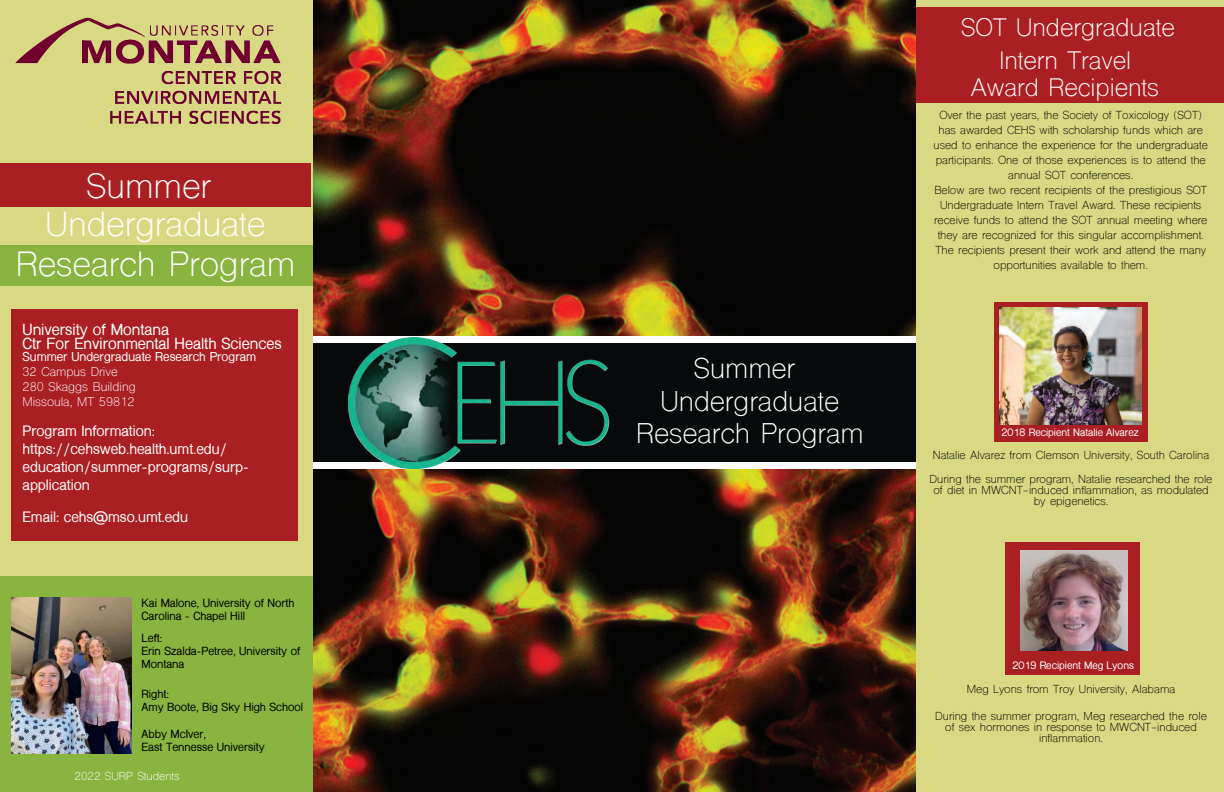
<style>
.page{position:relative;width:1224px;height:792px;background:#fff}
.page>*{position:absolute;margin:0;border:0;box-sizing:border-box;transform-origin:0 0}
.t1{font:33.3px/39.2px "Shree Dev 0714";color:#fff;text-align:center}
.t2{font:27px/32.5px "Shree Dev 0714";color:#fff;text-align:center}
.t3{font:24px/32.5px "Shree Dev 0714";color:#fff;text-align:center}
.t4{font:700 15px/14.8px "Shree Dev 0714";color:#fff}
.t5{font:700 14px/17.8px "Shree Dev 0714";color:#fff}
.t6{font:12px/14.9px "Shree Dev 0714";color:#fff}
.t7{font:700 12px "Shree Dev 0714";color:#fff}
.t8{font:11px/15px "Shree Dev 0714";color:#040503;text-align:center}
.t9{font:700 11px/13.2px "Shree Dev 0714";color:#000}
.t10{font:11px "Shree Dev 0714";color:#fff}
.t11{font:700 10px "Shree Dev 0714";color:#fff}
</style>
<div class="page">
<div style="left:915px;top:0;width:309px;height:792px;background:#d9d984"></div>
<div style="left:994px;top:303px;width:153px;height:139px;background:#aa1f22"></div>
<img style="left:1000px;top:308px;width:142px;height:116px">
<div style="left:915px;top:7px;width:309px;height:95px;background:#aa1f22"></div>
<img style="left:312px;top:0;width:603px;height:792px">
<div style="left:311px;top:342px;width:604px;height:122px;background:#070a0a"></div>
<div style="left:311px;top:463px;width:604px;height:6px;background:#fff"></div>
<div style="left:311px;top:336px;width:604px;height:6px;background:#fff"></div>
<img style="left:348px;top:337px;width:262px;height:131px">
<div style="left:0;top:0;width:312px;height:792px;background:#d9d984"></div>
<div style="left:0;top:576px;width:312px;height:216px;background:#89b43f"></div>
<div style="left:0;top:245px;width:312px;height:41px;background:#89b43f"></div>
<div style="left:0;top:163px;width:311px;height:43px;background:#aa1f22"></div>
<div style="left:11px;top:309px;width:286px;height:231px;background:#aa1f22"></div>
<div style="left:1006px;top:543px;width:134px;height:132px;background:#aa1f22"></div>
<img style="left:1020px;top:550px;width:107px;height:101px">
<img style="left:15px;top:17px;width:267px;height:108px">
<img style="left:11px;top:597px;width:120px;height:156px">
<h1 class="t1" style="left:16px;top:170px;width:281px">Summer<br>Undergraduate<br>Research Program</h1>
<h3 class="t4" style="left:23px;top:322px;width:261px">University of Montana<br>Ctr For Environmental Health Sciences</h3>
<p class="t7" style="left:23px;top:350px;width:235px">Summer Undergraduate Research Program</p>
<p class="t6" style="left:23px;top:366px;width:115px">32 Campus Drive<br>280 Skaggs Building<br>Missoula, MT 59812</p>
<p class="t5" style="left:23px;top:423px;width:228px">Program Information: https://cehsweb.health.umt.edu/ education/summer-programs/surp&shy;application</p>
<p class="t5" style="left:23px;top:508px;width:167px">Email: cehs@mso.umt.edu</p>
<p class="t9" style="left:142px;top:597px;width:154px">Kai Malone, University of North<br>Carolina - Chapel Hill</p>
<p class="t9" style="left:142px;top:632px;width:160px">Left:<br>Erin Szalda-Petree, University of<br>Montana</p>
<p class="t9" style="left:142px;top:687px;width:163px">Right:<br>Amy Boote, Big Sky High School</p>
<p class="t9" style="left:142px;top:728px;width:125px">Abby McIver,<br>East Tennesse University</p>
<p class="t10" style="left:75px;top:769px;width:106px">2022 SURP Students</p>
<h2 class="t2" style="left:636px;top:355px;width:229px">Summer<br>Undergraduate<br>Research Program</h2>
<h3 class="t3" style="left:961px;top:14px;width:215px">SOT Undergraduate<br>Intern Travel</h3>
<h3 class="t3" style="left:971px;top:74px;width:189px">Award Recipients</h3>
<p class="t8" style="left:934px;top:109px;width:276px">Over the past years, the Society of Toxicology (SOT) has awarded CEHS with scholarship funds which are used to enhance the experience for the undergraduate participants. One of those experiences is to attend the annual SOT conferences.<br>Below are two recent recipients of the prestigious SOT Undergraduate Intern Travel Award. These recipients receive funds to attend the SOT annual meeting where they are recognized for this singular accomplishment.<br>The recipients present their work and attend the many opportunities available to them.</p>
<p class="t11" style="left:1002px;top:427px;width:139px">2018 Recipient Natalie Alvarez</p>
<p class="t8" style="left:933px;top:449px;width:278px">Natalie Alvarez from Clemson University, South Carolina</p>
<p class="t8" style="left:930px;top:475px;width:284px;line-height:11px">During the summer program, Natalie researched the role of diet in MWCNT-induced inflammation, as modulated by epigenetics.</p>
<p class="t11" style="left:1013px;top:659px;width:123px">2019 Recipient Meg Lyons</p>
<p class="t8" style="left:967px;top:683px;width:210px">Meg Lyons from Troy University, Alabama</p>
<p class="t8" style="left:935px;top:712px;width:273px;line-height:11px">During the summer program, Meg researched the role of sex hormones in response to MWCNT-induced inflammation.</p>
</div>
